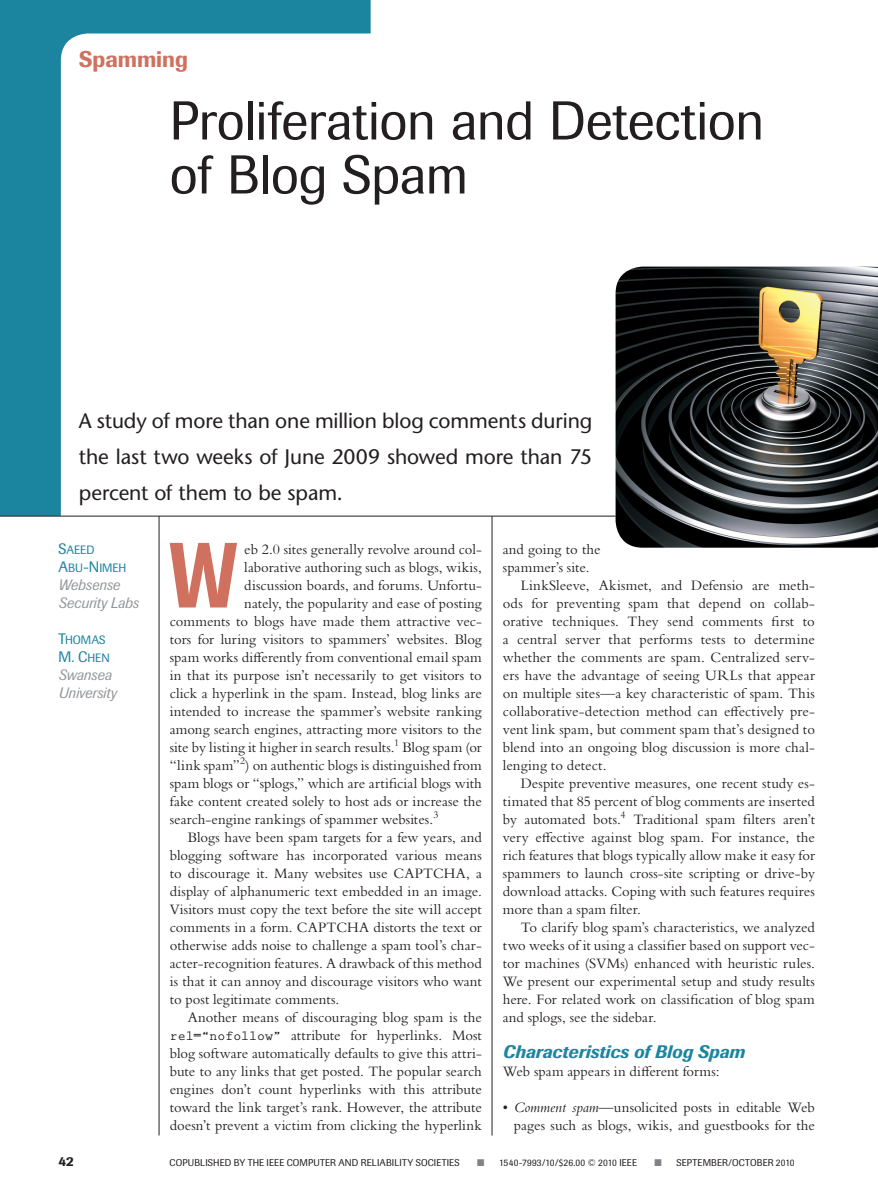
<style>
.page{position:relative;width:878px;height:1188px;background:#fff}
.page>*{position:absolute;margin:0;border:0;box-sizing:border-box;transform-origin:0 0}
.INTRO{font:500 91.5px "Imago";color:#d0705f;scale:.8 1}
.ARTICLE_TITLE{font:54px/54px "Imago";letter-spacing:-.015em;color:#231f20}
.SECTION_TITLE{font:500 22.5px "Imago";color:#d0705f}
.ABSTRACT{font:500 21px/36px "Stone Sans Std";letter-spacing:-.005em;color:#231f20;text-align:justify}
.Heading_1{font:italic 500 18px "Imago";letter-spacing:.005em;color:#1b85a0}
.PARAGRAPH{font:15px/18px "Bembo Std";color:#231f20;text-align:justify}
.INTRO-2{font:15px "Bembo Std";color:#231f20}
.LIST_1a{font:15px/18px "Bembo Std";color:#231f20;text-align:right}
.AUTHOR_AFFILIATION{font:italic 15px/18px "Imago";color:#939598}
.PARAGRAPH__NO_INDENT{font:15px "Bembo Std";color:#231f20}
.AUTHOR{font:15px "Imago Book SC800";color:#1b85a0}
.t1{font:500 13.5px "Imago";color:#231f20}
.AUTHOR-2{font:12px/18px "Imago Book SC800";letter-spacing:-.005em;color:#1b85a0}
.t2{font:9.75px "Imago";letter-spacing:.015em;color:#231f20}
.s1{font-size:15px}
.s2{font-size:12px}
.s3{font-style:italic}
.s4{font-family:"Prestige Elite Std";font-weight:700;font-size:13.5px}
.s5{color:#808285}
</style>
<div class="page">
<svg style="left:0;top:0;width:370px;height:516px"></svg>
<hr style="left:0;top:516px;width:814px;height:1px;background:#231f20">
<hr style="left:159px;top:516px;width:1px;height:620px;background:#231f20">
<hr style="left:491px;top:516px;width:1px;height:620px;background:#231f20">
<img style="left:615px;top:267px;width:263px;height:281px">
<p class="SECTION_TITLE" style="left:79px;top:46px;width:111px">Spamming</p>
<p class="ARTICLE_TITLE" style="left:170px;top:94px;width:596px">Proliferation and Detection of Blog Spam</p>
<p class="ABSTRACT" style="left:79px;top:402px;width:515px">A study of more than one million blog comments during the last two weeks of June 2009 showed more than 75 percent of them to be spam.</p>
<p class="AUTHOR-2" style="left:58px;top:540px;width:69px"><span class="s1">S</span>AEED<br><span class="s1">A</span>BU<span class="s1">-N</span>IMEH</p>
<p class="AUTHOR_AFFILIATION" style="left:58px;top:575px;width:82px">Websense<br>Security Labs</p>
<p class="AUTHOR-2" style="left:58px;top:630px;width:48px"><span class="s1">T</span>HOMAS</p>
<p class="AUTHOR" style="left:58px;top:648px;width:51px">M. C<span class="s2">HEN</span></p>
<p class="AUTHOR_AFFILIATION" style="left:58px;top:665px;width:60px">Swansea<br>University</p>
<p class="INTRO" style="left:170px;top:520px;width:85px">W</p>
<p class="INTRO-2" style="left:244px;top:540px;width:239px">eb 2.0 sites generally revolve around col-</p>
<p class="PARAGRAPH" style="left:503px;top:540px;width:99px">and going to the spammer’s site.</p>
<p class="PARAGRAPH" style="left:503px;top:576px;width:313px;text-indent:18px">LinkSleeve, Akismet, and Defensio are meth&shy;ods for preventing spam that depend on collab&shy;orative techniques. They send comments first to a central server that performs tests to determine whether the comments are spam. Centralized serv&shy;ers have the advantage of seeing URLs that appear on multiple sites—a key characteristic of spam. This collaborative-detection method can effectively pre&shy;vent link spam, but comment spam that’s designed to blend into an ongoing blog discussion is more chal&shy;lenging to detect.</p>
<p class="PARAGRAPH" style="left:503px;top:774px;width:313px;text-indent:18px">Despite preventive measures, one recent study es&shy;timated that 85 percent of blog comments are inserted by automated bots.<sup>4</sup> Traditional spam filters aren’t very effective against blog spam. For instance, the rich features that blogs typically allow make it easy for spammers to launch cross-site scripting or drive-by download attacks. Coping with such features requires more than a spam filter.</p>
<p class="PARAGRAPH" style="left:503px;top:918px;width:313px;text-indent:18px">To clarify blog spam’s characteristics, we analyzed two weeks of it using a classifier based on support vec&shy;tor machines (SVMs) enhanced with heuristic rules.<br>We present our experimental setup and study results here. For related work on classification of blog spam and splogs, see the sidebar.</p>
<p class="Heading_1" style="left:503px;top:1040px;width:243px">Characteristics of Blog Spam</p>
<p class="PARAGRAPH__NO_INDENT" style="left:503px;top:1062px;width:218px">Web spam appears in different forms:</p>
<p class="LIST_1a" style="left:503px;top:1098px;width:313px">• <span class="s3">Comment spam—</span>unsolicited posts in editable Web pages such as blogs, wikis, and guestbooks for the</p>
<p class="INTRO-2" style="left:244px;top:558px;width:239px">laborative authoring such as blogs, wikis,</p>
<p class="INTRO-2" style="left:244px;top:576px;width:239px">discussion boards, and forums. Unfortu-</p>
<p class="INTRO-2" style="left:244px;top:594px;width:239px">nately, the popularity and ease of posting</p>
<p class="INTRO-2" style="left:170px;top:612px;width:313px">comments to blogs have made them attractive vec-</p>
<p class="INTRO-2" style="left:170px;top:630px;width:313px">tors for luring visitors to spammers’ websites. Blog</p>
<p class="INTRO-2" style="left:170px;top:648px;width:313px">spam works differently from conventional email spam</p>
<p class="INTRO-2" style="left:170px;top:666px;width:313px">in that its purpose isn’t necessarily to get visitors to</p>
<p class="INTRO-2" style="left:170px;top:684px;width:313px">click a hyperlink in the spam. Instead, blog links are</p>
<p class="INTRO-2" style="left:170px;top:702px;width:313px">intended to increase the spammer’s website ranking</p>
<p class="INTRO-2" style="left:170px;top:720px;width:313px">among search engines, attracting more visitors to the</p>
<p class="INTRO-2" style="left:170px;top:738px;width:313px">site by listing it higher in search results.<sup>1</sup> Blog spam (or</p>
<p class="INTRO-2" style="left:170px;top:756px;width:313px">“link spam”<sup>2</sup>) on authentic blogs is distinguished from</p>
<p class="INTRO-2" style="left:170px;top:774px;width:313px">spam blogs or “splogs,” which are artificial blogs with</p>
<p class="INTRO-2" style="left:170px;top:792px;width:313px">fake content created solely to host ads or increase the</p>
<p class="INTRO-2" style="left:170px;top:810px;width:270px">search-engine rankings of spammer websites.<sup>3</sup></p>
<p class="PARAGRAPH" style="left:170px;top:828px;width:313px;text-indent:18px">Blogs have been spam targets for a few years, and blogging software has incorporated various means to discourage it. Many websites use CAPTCHA, a display of alphanumeric text embedded in an image.<br>Visitors must copy the text before the site will accept comments in a form. CAPTCHA distorts the text or otherwise adds noise to challenge a spam tool’s char&shy;acter-recognition features. A drawback of this method is that it can annoy and discourage visitors who want to post legitimate comments.</p>
<p class="PARAGRAPH" style="left:170px;top:1008px;width:313px;text-indent:18px">Another means of discouraging blog spam is the <span class="s4">rel=“nofollow”</span> attribute for hyperlinks. Most blog software automatically defaults to give this attri&shy;bute to any links that get posted. The popular search engines don’t count hyperlinks with this attribute toward the link target’s rank. However, the attribute doesn’t prevent a victim from clicking the hyperlink</p>
<p class="t1" style="left:58px;top:1153px;width:17px">42</p>
<p class="t2" style="left:170px;top:1156px;width:291px">COPUBLISHED BY THE IEEE COMPUTER AND RELIABILITY SOCIETIES</p>
<p class="t2" style="left:477px;top:1156px;width:161px"><span class="s5">■</span> 1540-7993/10/$26.00 © 2010 IEEE</p>
<p class="t2" style="left:654px;top:1156px;width:142px"><span class="s5">■</span> SEPTEMBER/OCTOBER 2010</p>
</div>
